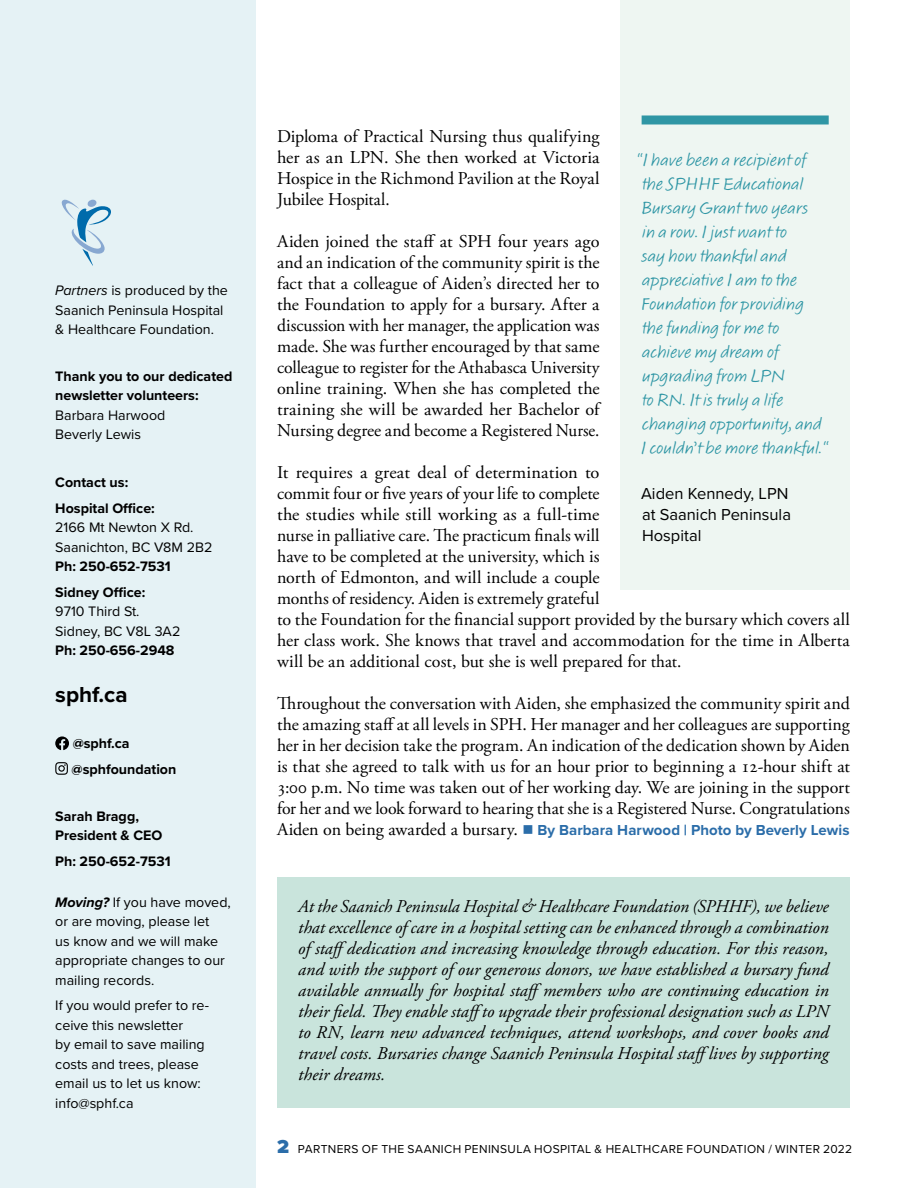
<style>
.page{position:relative;width:918px;height:1188px;background:#fff}
.page>*{position:absolute;margin:0;border:0;box-sizing:border-box;transform-origin:0 0}
.t1{font:700 22.5px "Proxima Nova";color:#000}
.t2{font:18px/21px "Adobe Garamond Pro";color:#000;text-align:justify}
.t3{font:italic 18px/21px "Adobe Garamond Pro";color:#000;text-align:justify}
.t4{font:18px/24px "Calliope MVB";color:#2f96a5}
.t5{font:16.5px/21px "Proxima Nova";color:#000}
.t6{font:700 15px "Proxima Nova";letter-spacing:.005em;color:#2b6da9}
.t7{font:14.25px/19.5px "Proxima Nova";color:#000}
.t8{font:700 14.25px/25.7px "Proxima Nova";color:#000}
.t9{font:12px "Proxima Nova";letter-spacing:.03em;color:#000}
.s1{font-style:italic}
.s2{font-weight:700;font-style:italic}
.s3{font-family:"Adobe Garamond Pro";font-weight:400;font-size:18px;color:#000}
.s4{font-weight:900;font-size:19.5px;color:#2b6da9}
</style>
<div class="page">
<div style="left:0;top:0;width:256px;height:1188px;background:#e5f2f5"></div>
<svg style="left:62px;top:200px;width:49px;height:66px"></svg>
<svg style="left:55px;top:736px;width:14px;height:14px"></svg>
<svg style="left:55px;top:762px;width:13px;height:13px"></svg>
<div style="left:277px;top:877px;width:573px;height:231px;background:#c9e4dc"></div>
<div style="left:621px;top:0;width:229px;height:590px;background:#eef6f2"></div>
<div style="left:642px;top:115px;width:187px;height:9px;background:#2f96a5"></div>
<p class="t7" style="left:55px;top:280px;width:174px"><span class="s1">Partners</span> is produced by the<br>Saanich Peninsula Hospital &amp; Healthcare Foundation.</p>
<p class="t8" style="left:55px;top:366px;width:179px;line-height:19.5px">Thank you to our dedicated newsletter volunteers:</p>
<p class="t7" style="left:55px;top:404px;width:112px">Barbara Harwood<br>Beverly Lewis</p>
<p class="t8" style="left:55px;top:469px;width:101px">Contact us:<br>Hospital Office:</p>
<p class="t7" style="left:55px;top:517px;width:159px">2166 Mt Newton X Rd.<br>Saanichton, BC V8M 2B2</p>
<p class="t8" style="left:55px;top:553px;width:117px">Ph: 250-652-7531<br>Sidney Office:</p>
<p class="t7" style="left:55px;top:601px;width:127px">9710 Third St.<br>Sidney, BC V8L 3A2</p>
<p class="t8" style="left:55px;top:637px;width:121px">Ph: 250-656-2948</p>
<p class="t1" style="left:55px;top:678px;width:74px">sphf.ca</p>
<p class="t8" style="left:72px;top:731px;width:106px">@sphf.ca @sphfoundation</p>
<p class="t8" style="left:55px;top:806px;width:109px;line-height:19.5px">Sarah Bragg,<br>President &amp; CEO</p>
<p class="t8" style="left:55px;top:848px;width:117px">Ph: 250-652-7531</p>
<p class="t7" style="left:55px;top:892px;width:177px"><span class="s2">Moving?</span> If you have moved, or are moving, please let<br>us know and we will make appropriate changes to our mailing records.</p>
<p class="t7" style="left:55px;top:995px;width:155px">If you would prefer to re&shy;ceive this newsletter<br>by email to save mailing costs and trees, please email us to let us know: info@sphf.ca</p>
<p class="t2" style="left:277px;top:127px;width:324px">Diploma of Practical Nursing thus qualifying her as an LPN. She then worked at Victoria Hospice in the Richmond Pavilion at the Royal Jubilee Hospital.</p>
<p class="t2" style="left:277px;top:232px;width:324px">Aiden joined the staff at SPH four years ago and an indication of the community spirit is the fact that a colleague of Aiden’s directed her to the Foundation to apply for a bursary. After a discussion with her manager, the application was made. She was further encouraged by that same colleague to register for the Athabasca University online training. When she has completed the training she will be awarded her Bachelor of Nursing degree and become a Registered Nurse.</p>
<p class="t2" style="left:277px;top:463px;width:574px;text-align:left">It requires a great deal of determination to<br>commit four or five years of your life to complete<br>the studies while still working as a full-time<br>nurse in palliative care. The practicum finals will<br>have to be completed at the university, which is<br>north of Edmonton, and will include a couple<br>months of residency. Aiden is extremely grateful<br>to the Foundation for the financial support provided by the bursary which covers all her class work. She knows that travel and accommodation for the time in Alberta will be an additional cost, but she is well prepared for that.</p>
<p class="t2" style="left:277px;top:694px;width:574px">Throughout the conversation with Aiden, she emphasized the community spirit and the amazing staff at all levels in SPH. Her manager and her colleagues are supporting her in her decision take the program. An indication of the dedication shown by Aiden is that she agreed to talk with us for an hour prior to beginning a 12-hour shift at 3:00 p.m. No time was taken out of her working day. We are joining in the support for her and we look forward to hearing that she is a Registered Nurse. Congratulations</p>
<p class="t6" style="left:277px;top:819px;width:574px"><span class="s3">Aiden on being awarded a bursary.</span> ■ By Barbara Harwood | Photo by Beverly Lewis</p>
<p class="t4" style="left:637px;top:149px;width:193px">"I have been a recipient of the SPHHF Educational<br>Bursary Grant two years<br>in a row. I just want to<br>say how thankful and appreciative I am to the<br>Foundation for providing<br>the funding for me to<br>achieve my dream of upgrading from LPN<br>to RN. It is truly a life changing opportunity, and<br>I couldn’t be more thankful."</p>
<p class="t5" style="left:641px;top:483px;width:151px">Aiden Kennedy, LPN at Saanich Peninsula<br>Hospital</p>
<p class="t3" style="left:298px;top:896px;width:532px">At the Saanich Peninsula Hospital &amp; Healthcare Foundation (SPHHF), we believe that excellence of care in a hospital setting can be enhanced through a combination of staffdedication and increasing knowledge through education. For this reason, and with the support of our generous donors, we have established a bursary fund available annually for hospital staffmembers who are continuing education in their field. They enable staffto upgrade their professional designation such as LPN to RN, learn new advanced techniques, attend workshops, and cover books and travel costs. Bursaries change Saanich Peninsula Hospital stafflives by supporting their dreams.</p>
<p class="t9" style="left:277px;top:1140px;width:517px"><span class="s4">2</span> PARTNERS OF THE SAANICH PENINSULA HOSPITAL &amp; HEALTHCARE FOUNDATION / Winter</p>
<p class="t9" style="left:823px;top:1140px;width:30px">2022</p>
</div>
